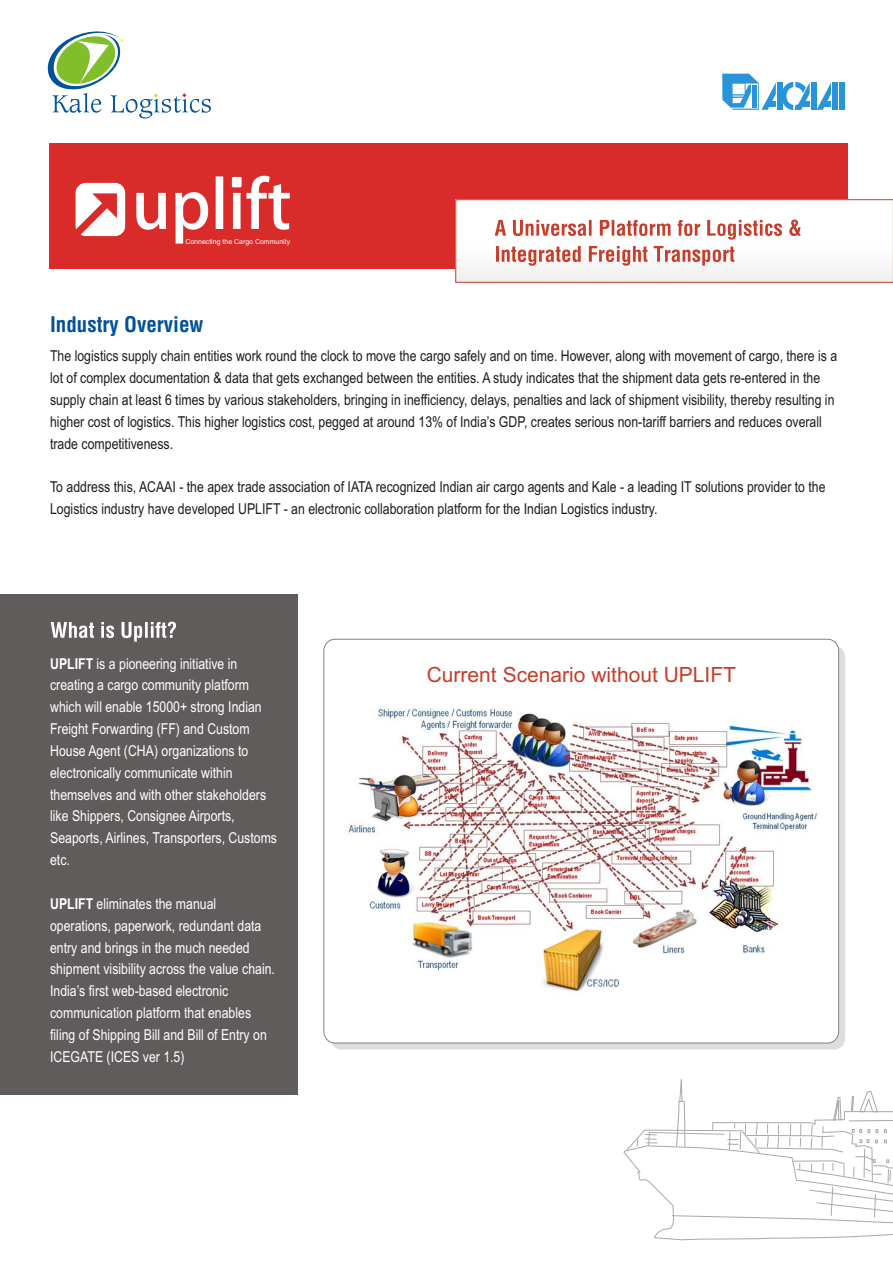
<style>
.page{position:relative;width:893px;height:1263px;background:#fff}
.page>*{position:absolute;margin:0;border:0;box-sizing:border-box;transform-origin:0 0}
.t1{font:21px "Arial";color:#c73d2b}
.t2{font:700 condensed 21px "Helvetica";color:#005299}
.t3{font:15px/21.8px "Arial Narrow";color:#1f1a17}
.t4{font:15px/21.8px "Arial Narrow";color:#fff}
.t5{font:6.9px "Arial";color:#fff}
.s1{font-weight:700}
</style>
<div class="page">
<div style="left:0;top:595px;width:298px;height:500px;background:#615c5c"></div>
<div style="left:49px;top:143px;width:798px;height:126px;background:#d92b29"></div>
<svg style="left:136px;top:176px;width:154px;height:68px"></svg>
<div style="left:232px;top:177px;width:10px;height:10px;background:#fff;border-radius:2px"></div>
<div style="left:76px;top:183px;width:49px;height:53px;background:#fff;border-radius:10px"></div>
<svg style="left:75px;top:193px;width:42px;height:44px"></svg>
<div style="left:811px;top:83px;width:5px;height:27px;background:#2994d9"></div>
<svg style="left:722px;top:74px;width:88px;height:36px"></svg>
<div style="left:833px;top:83px;width:5px;height:27px;background:#2994d9"></div>
<svg style="left:817px;top:83px;width:14px;height:27px"></svg>
<div style="left:840px;top:83px;width:5px;height:27px;background:#2994d9"></div>
<svg style="left:47px;top:31px;width:164px;height:88px"></svg>
<div style="left:456px;top:200px;width:437px;height:82px;background:linear-gradient(to right,#f9f9f9,#fafafa)"></div>
<div style="left:455px;top:199px;width:438px;height:84px;border:1px solid #c73d2b"></div>
<svg style="left:495px;top:220px;width:306px;height:46px;background:#eecbc6"></svg>
<svg style="left:51px;top:622px;width:125px;height:20px"></svg>
<div style="left:330px;top:646px;width:515px;height:403px;background:linear-gradient(to right,#dedede,#dedede);border-radius:11px"></div>
<div style="left:323px;top:639px;width:516px;height:404px;background:#fff;border:1px solid #828282;border-radius:11px"></div>
<img style="left:348px;top:708px;width:469px;height:285px">
<div style="left:348px;top:981px;width:100px;height:32px;background:#fff"></div>
<svg style="left:624px;top:1079px;width:269px;height:161px"></svg>
<p class="t5" style="left:185px;top:239px;width:106px">Connecting the Cargo Community</p>
<h1 class="t2" style="left:50px;top:311px;width:155px">Industry Overview</h1>
<p class="t3" style="left:50px;top:347px;width:788px">The logistics supply chain entities work round the clock to move the cargo safely and on time. However, along with movement of cargo, there is a lot of complex documentation &amp; data that gets exchanged between the entities. A study indicates that the shipment data gets re-entered in the supply chain at least 6 times by various stakeholders, bringing in inefficiency, delays, penalties and lack of shipment visibility, thereby resulting in higher cost of logistics. This higher logistics cost, pegged at around 13% of India’s GDP, creates serious non-tariff barriers and reduces overall trade competitiveness.</p>
<p class="t3" style="left:50px;top:477px;width:777px">To address this, ACAAI - the apex trade association of IATA recognized Indian air cargo agents and Kale - a leading IT solutions provider to the<br>Logistics industry have developed UPLIFT - an electronic collaboration platform for the Indian Logistics industry.</p>
<p class="t4" style="left:50px;top:654px;width:228px"><span class="s1">UPLIFT</span> is a pioneering initiative in creating a cargo community platform which will enable 15000+ strong Indian Freight Forwarding (FF) and Custom House Agent (CHA) organizations to electronically communicate within themselves and with other stakeholders like Shippers, Consignee Airports, Seaports, Airlines, Transporters, Customs etc.</p>
<p class="t4" style="left:50px;top:894px;width:226px"><span class="s1">UPLIFT</span> eliminates the manual operations, paperwork, redundant data entry and brings in the much needed shipment visibility across the value chain.<br>India’s first web-based electronic communication platform that enables filing of Shipping Bill and Bill of Entry on ICEGATE (ICES ver 1.5)</p>
<h1 class="t1" style="left:427px;top:667px;width:311px">Current Scenario without UPLIFT</h1>
</div>
